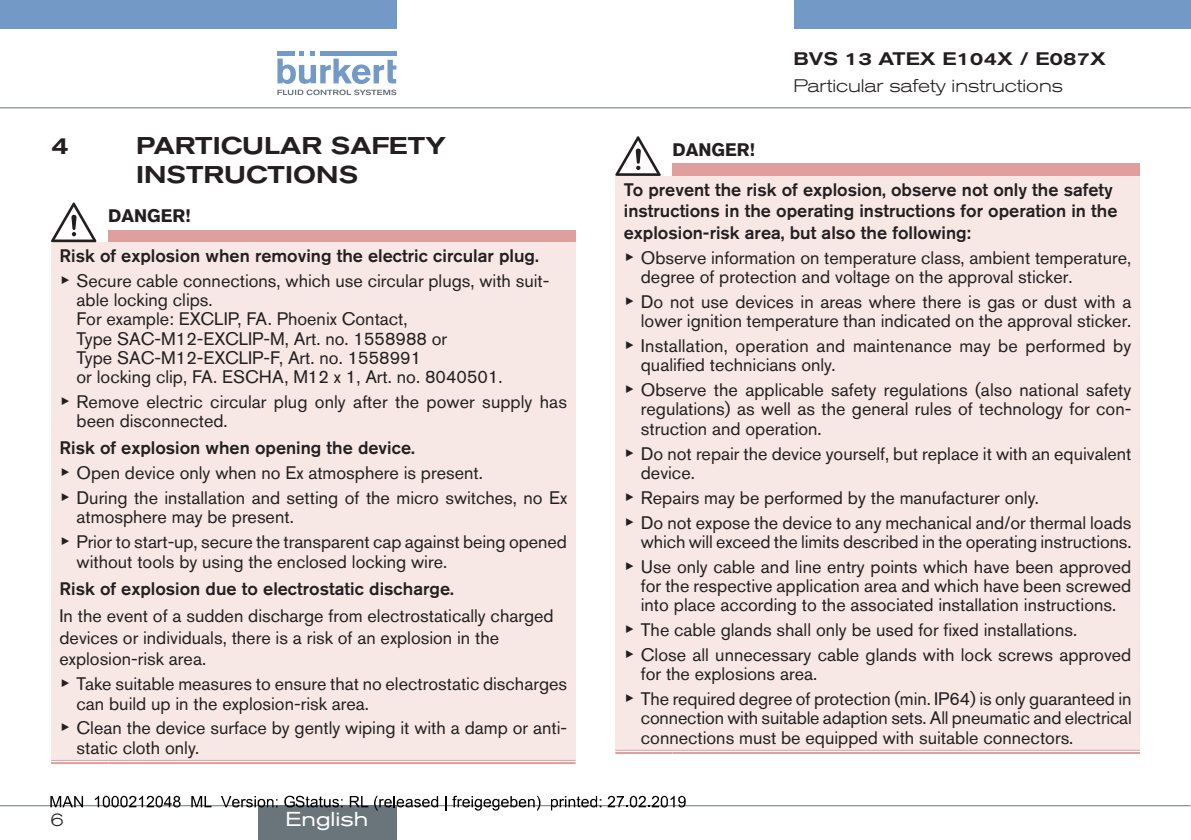
<style>
.page{position:relative;width:1191px;height:840px;background:#fff}
.page>*{position:absolute;margin:0;border:0;box-sizing:border-box;transform-origin:0 0}
.t1{font:500 expanded 24px/28.8px "Akzidenz Grotesk BQ";letter-spacing:.125em;color:#231f20}
.t2{font:expanded 20px "Akzidenz Grotesk BQ";color:#fff}
.t3{font:18px/19.2px "Akzidenz Grotesk BQ";color:#231f20}
.t4{font:500 18px/21.6px "Akzidenz Grotesk BQ";color:#231f20}
.t5{font:300 expanded 18px "Akzidenz Grotesk BQ";color:#231f20}
.t6{font:500 expanded 18px "Akzidenz Grotesk BQ";color:#231f20}
.t7{font:700 18px "Akzidenz Grotesk BQ";color:#231f20}
.s1{font-weight:500}
.s2{font-family:"Arial Unicode MS"}
</style>
<div class="page">
<svg style="left:1190px;top:0;width:1px;height:28px"></svg>
<div style="left:0;top:0;width:396px;height:28px;background:#739ac7"></div>
<div style="left:793px;top:0;width:397px;height:28px;background:#739ac7"></div>
<svg style="left:277px;top:51px;width:119px;height:44px"></svg>
<hr style="left:0;top:107px;width:1190px;height:1px;background:#6a747b">
<div style="left:108px;top:230px;width:467px;height:12px;background:#df9f9e"></div>
<div style="left:51px;top:242px;width:524px;height:519px;background:#f7e7e5"></div>
<hr style="left:51px;top:759px;width:57px;height:4px;background:#e1a5a4">
<hr style="left:108px;top:759px;width:467px;height:4px;background:#e1a5a4">
<hr style="left:51px;top:759px;width:57px;height:1px;background:#df9f9e">
<hr style="left:51px;top:761px;width:57px;height:2px;background:#df9f9e">
<hr style="left:108px;top:759px;width:467px;height:1px;background:#df9f9e">
<hr style="left:108px;top:761px;width:467px;height:2px;background:#df9f9e">
<svg style="left:51px;top:202px;width:45px;height:40px"></svg>
<div style="left:672px;top:163px;width:468px;height:13px;background:#df9f9e"></div>
<div style="left:615px;top:176px;width:525px;height:575px;background:#f7e7e5"></div>
<hr style="left:615px;top:749px;width:57px;height:4px;background:#e5b2b1">
<hr style="left:672px;top:749px;width:468px;height:4px;background:#e5b2b1">
<hr style="left:615px;top:749px;width:57px;height:1px;background:#df9f9e">
<hr style="left:615px;top:751px;width:57px;height:2px;background:#df9f9e">
<hr style="left:672px;top:749px;width:468px;height:1px;background:#df9f9e">
<hr style="left:672px;top:751px;width:468px;height:2px;background:#df9f9e">
<svg style="left:615px;top:136px;width:45px;height:40px"></svg>
<hr style="left:0;top:804px;width:1190px;height:1px;background:#6a747b">
<div style="left:257px;top:805px;width:139px;height:34px;background:#6a747b"></div>
<svg style="left:50px;top:796px;width:33px;height:10px"></svg>
<svg style="left:95px;top:795px;width:85px;height:12px"></svg>
<svg style="left:191px;top:796px;width:20px;height:10px"></svg>
<svg style="left:221px;top:796px;width:56px;height:11px"></svg>
<svg style="left:284px;top:795px;width:58px;height:12px"></svg>
<svg style="left:350px;top:796px;width:18px;height:10px"></svg>
<svg style="left:374px;top:795px;width:64px;height:15px"></svg>
<svg style="left:445px;top:796px;width:1px;height:14px"></svg>
<svg style="left:452px;top:795px;width:88px;height:15px"></svg>
<svg style="left:551px;top:796px;width:50px;height:14px"></svg>
<svg style="left:607px;top:795px;width:78px;height:12px"></svg>
<h1 class="t1" style="left:51px;top:132px;width:19px">4</h1>
<h1 class="t1" style="left:136px;top:132px;width:306px">PARTICULAR SAFETY<br>INSTRUCTIONS</h1>
<p class="t7" style="left:108px;top:205px;width:84px">DANGER!</p>
<p class="t3" style="left:60px;top:243px;width:491px;line-height:24.8px"><span class="s1">Risk of explosion when removing the electric circular plug. </span><span class="s2">▶</span> Secure cable connections, which use circular plugs, with suit-</p>
<p class="t3" style="left:77px;top:290px;width:427px">able locking clips.<br>For example: EXCLIP, FA. Phoenix Contact,<br>Type SAC-M12-EXCLIP-M, Art. no. 1558988 or<br>Type SAC-M12-EXCLIP-F, Art. no. 1558991<br>or locking clip, FA. ESCHA, M12 x 1, Art. no. 8040501.</p>
<p class="t3" style="left:77px;top:391px;width:492px;text-indent:-17px"><span class="s2">▶</span> Remove electric circular plug only after the power supply has been disconnected.</p>
<p class="t3" style="left:60px;top:435px;width:509px;line-height:24.8px"><span class="s1">Risk of explosion when opening the device.<br></span><span class="s2">▶</span> Open device only when no Ex atmosphere is present.<br><span class="s2">▶</span> During the installation and setting of the micro switches, no Ex</p>
<p class="t3" style="left:60px;top:504px;width:509px;line-height:24.8px;text-indent:17px">atmosphere may be present.<br><span class="s2">▶</span> Prior to start-up, secure the transparent cap against being opened</p>
<p class="t3" style="left:77px;top:551px;width:372px">without tools by using the enclosed locking wire.</p>
<p class="t4" style="left:60px;top:577px;width:396px">Risk of explosion due to electrostatic discharge.</p>
<p class="t3" style="left:60px;top:604px;width:495px;line-height:21.6px">In the event of a sudden discharge from electrostatically charged devices or individuals, there is a risk of an explosion in the explosion-risk area.</p>
<p class="t3" style="left:77px;top:674px;width:492px;text-indent:-17px"><span class="s2">▶</span> Take suitable measures to ensure that no electrostatic discharges can build up in the explosion-risk area.</p>
<p class="t3" style="left:77px;top:718px;width:492px;text-indent:-17px"><span class="s2">▶</span> Clean the device surface by gently wiping it with a damp or anti&shy;static cloth only.</p>
<p class="t5" style="left:51px;top:808px;width:15px">6</p>
<p class="t2" style="left:285px;top:807px;width:84px">English</p>
<p class="t6" style="left:793px;top:48px;width:314px">BVS 13 ATEX E104X / E087X</p>
<p class="t5" style="left:793px;top:76px;width:271px">Particular safety instructions</p>
<p class="t7" style="left:672px;top:139px;width:84px">DANGER!</p>
<p class="t4" style="left:624px;top:178px;width:495px">To prevent the risk of explosion, observe not only the safety instructions in the operating instructions for operation in the explosion-risk area, but also the following:</p>
<p class="t3" style="left:641px;top:248px;width:492px;text-indent:-17px"><span class="s2">▶</span> Observe information on temperature class, ambient temperature, degree of protection and voltage on the approval sticker.</p>
<p class="t3" style="left:624px;top:292px;width:509px;text-align:right"><span class="s2">▶</span> Do not use devices in areas where there is gas or dust with a lower ignition temperature than indicated on the approval sticker.</p>
<p class="t3" style="left:641px;top:336px;width:492px;text-indent:-17px"><span class="s2">▶</span> Installation, operation and maintenance may be performed by qualified technicians only.</p>
<p class="t3" style="left:641px;top:380px;width:492px;text-align:justify;text-indent:-17px"><span class="s2">▶</span> Observe the applicable safety regulations (also national safety regulations) as well as the general rules of technology for con&shy;struction and operation.</p>
<p class="t3" style="left:641px;top:443px;width:492px;text-indent:-17px"><span class="s2">▶</span> Do not repair the device yourself, but replace it with an equivalent device.</p>
<p class="t3" style="left:624px;top:484px;width:509px;line-height:24.8px"><span class="s2">▶</span> Repairs may be performed by the manufacturer only.<br><span class="s2">▶</span> Do not expose the device to any mechanical and/or thermal loads</p>
<p class="t3" style="left:624px;top:528px;width:509px;line-height:24.8px;text-align:right">which will exceed the limits described in the operating instructions.<br><span class="s2">▶</span> Use only cable and line entry points which have been approved</p>
<p class="t3" style="left:641px;top:575px;width:492px">for the respective application area and which have been screwed into place according to the associated installation instructions.</p>
<p class="t3" style="left:624px;top:617px;width:509px;line-height:24.8px"><span class="s2">▶</span> The cable glands shall only be used for fixed installations.<br><span class="s2">▶</span> Close all unnecessary cable glands with lock screws approved</p>
<p class="t3" style="left:624px;top:661px;width:509px;line-height:24.8px;text-indent:17px">for the explosions area.<br><span class="s2">▶</span> The required degree of protection (min. IP64) is only guaranteed in</p>
<p class="t3" style="left:641px;top:708px;width:492px">connection with suitable adaption sets. All pneumatic and electrical connections must be equipped with suitable connectors.</p>
</div>
